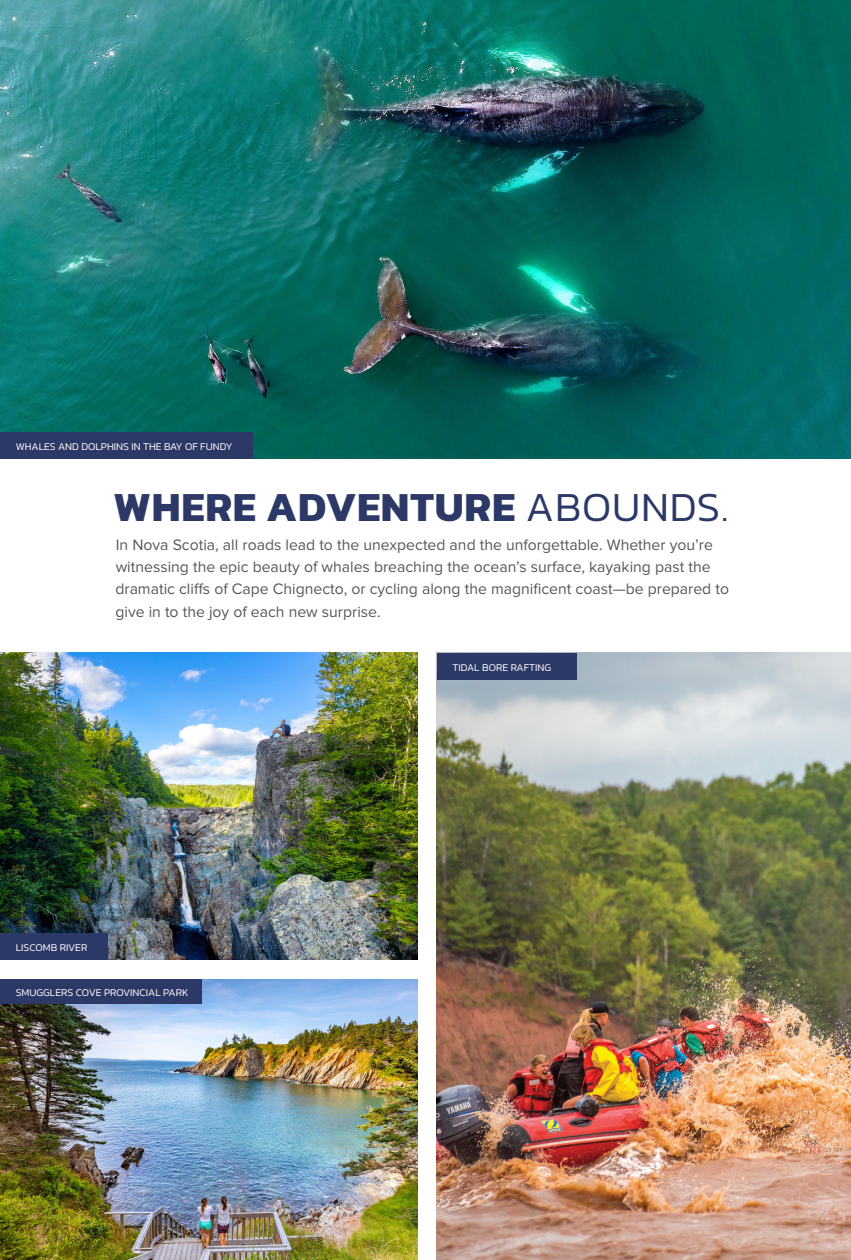
<style>
.page{position:relative;width:851px;height:1260px;background:#fff}
.page>*{position:absolute;margin:0;border:0;box-sizing:border-box;transform-origin:0 0}
.t1{font:700 42px "Kanit";letter-spacing:.02em;color:#2c3967}
._1_0_body{font:15.75px/22.4px "Proxima Nova";color:#57585a}
.t2{font:300 10.5px "Kanit";color:#fff}
.s1{font-weight:300}
</style>
<div class="page">
<img style="left:0;top:0;width:850px;height:459px">
<img style="left:437px;top:653px;width:413px;height:607px">
<img style="left:0;top:653px;width:417px;height:307px">
<img style="left:0;top:979px;width:417px;height:281px">
<div style="left:437px;top:653px;width:139px;height:26px;background:#2c3967"></div>
<div style="left:0;top:432px;width:252px;height:27px;background:#2c3967"></div>
<div style="left:0;top:979px;width:202px;height:25px;background:#2c3967"></div>
<div style="left:0;top:933px;width:108px;height:27px;background:#2c3967"></div>
<p class="t2" style="left:16px;top:439px;width:218px">WHALES AND DOLPHINS IN THE BAY OF FUNDY</p>
<p class="t1" style="left:113px;top:474px;width:616px">WHERE ADVENTURE <span class="s1">ABOUNDS.</span></p>
<p class="_1_0_body" style="left:115px;top:534px;width:615px">In Nova Scotia, all roads lead to the unexpected and the unforgettable. Whether you’re witnessing the epic beauty of whales breaching the ocean’s surface, kayaking past the dramatic cliffs of Cape Chignecto, or cycling along the magnificent coast—be prepared to give in to the joy of each new surprise.</p>
<p class="t2" style="left:16px;top:941px;width:73px">LISCOMB RIVER</p>
<p class="t2" style="left:16px;top:985px;width:174px">SMUGGLERS COVE PROVINCIAL PARK</p>
<p class="t2" style="left:452px;top:660px;width:100px">TIDAL BORE RAFTING</p>
</div>
